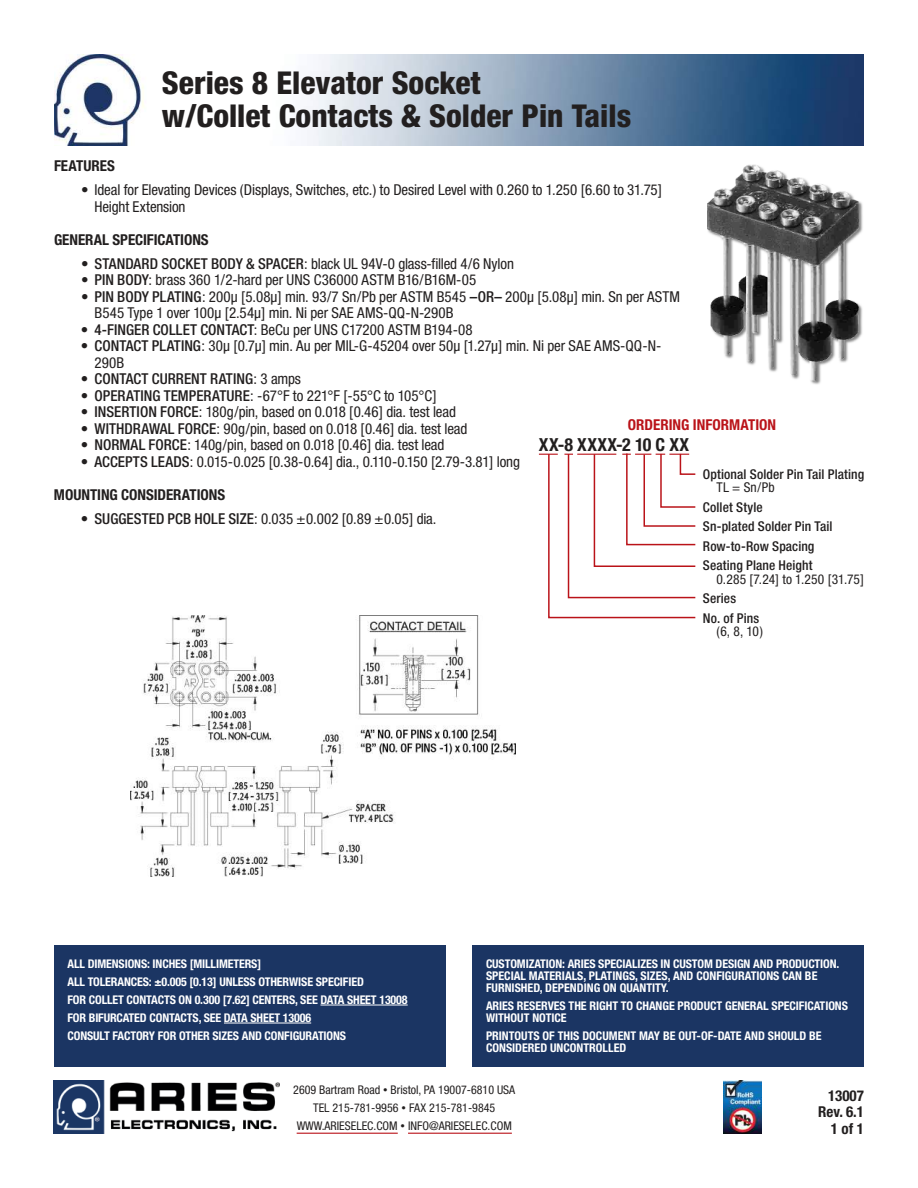
<style>
.page{position:relative;width:918px;height:1188px;background:#fff}
.page>*{position:absolute;margin:0;border:0;box-sizing:border-box;transform-origin:0 0}
.t1{font:800 condensed 31.5px/33px "Helvetica Neue";color:#221f1f}
.t2{font:700 condensed 18px "Helvetica Neue";letter-spacing:.025em;color:#221f1f}
.t3{font:condensed 15px/16.5px "Helvetica Neue";letter-spacing:-.005em;color:#221f1f}
.t4{font:700 condensed 15px/16.5px "Helvetica Neue";color:#221f1f;text-align:right}
.t5{font:500 condensed 15px "Helvetica Neue";letter-spacing:.005em;color:#221f1f}
.t6{font:700 condensed 15px "Helvetica Neue";color:#ba1319}
.t7{font:500 condensed 13.5px/19.5px "Helvetica Neue";letter-spacing:.01em;color:#221f1f}
.t8{font:condensed 13.5px "Helvetica Neue";letter-spacing:.01em;color:#221f1f}
.t9{font:700 condensed 12px/12px "Helvetica Neue";letter-spacing:-.01em;color:#fff}
.t10{font:condensed 12px/18px "Helvetica Neue";color:#221f1f;text-align:center}
.s1{font-weight:500}
.s2{font-weight:400}
.s3{font-size:9px}
</style>
<div class="page">
<img style="left:54px;top:54px;width:810px;height:92px">
<hr style="left:297px;top:1133px;width:101px;height:1px;background:#ba1319">
<hr style="left:408px;top:1133px;width:104px;height:1px;background:#ba1319">
<img style="left:54px;top:1080px;width:225px;height:54px">
<img style="left:724px;top:1080px;width:37px;height:54px">
<div style="left:473px;top:945px;width:391px;height:121px;background:#1b3563"></div>
<div style="left:54px;top:945px;width:391px;height:121px;background:#1b3563"></div>
<hr style="left:320px;top:1005px;width:88px;height:1px;background:#fff">
<hr style="left:224px;top:1023px;width:87px;height:1px;background:#fff">
<img style="left:707px;top:164px;width:156px;height:221px">
<svg style="left:539px;top:453px;width:157px;height:166px"></svg>
<img style="left:131px;top:615px;width:385px;height:261px">
<h1 class="t1" style="left:162px;top:66px;width:471px">Series 8 Elevator Socket<br>w/Collet Contacts &amp; Solder Pin Tails</h1>
<p class="t4" style="left:54px;top:159px;width:62px">FEATURES</p>
<p class="t3" style="left:94px;top:181px;width:569px;text-indent:-14px">• Ideal for Elevating Devices (Displays, Switches, etc.) to Desired Level with 0.260 to 1.250 [6.60 to 31.75]<br>Height Extension</p>
<p class="t4" style="left:54px;top:232px;width:156px">GENERAL SPECIFICATIONS</p>
<p class="t3" style="left:81px;top:255px;width:435px">• <span class="s1">STANDARD SOCKET BODY &amp; SPACER</span>: black UL 94V-0 glass-filled 4/6 Nylon</p>
<p class="t3" style="left:81px;top:271px;width:397px">• <span class="s1">PIN BODY</span>: brass 360 1/2-hard per UNS C36000 ASTM B16/B16M-05</p>
<p class="t3" style="left:94px;top:288px;width:587px;text-indent:-13px">• <span class="s1">PIN BODY PLATING</span>: 200µ [5.08µ] min. 93/7 Sn/Pb per ASTM B545 <span class="s1">–OR–</span> 200µ [5.08µ] min. Sn per ASTM<br>B545 Type 1 over 100µ [2.54µ] min. Ni per SAE AMS-QQ-N-290B</p>
<p class="t3" style="left:81px;top:321px;width:393px">• <span class="s1">4-FINGER COLLET CONTACT</span>: BeCu per UNS C17200 ASTM B194-08</p>
<p class="t3" style="left:94px;top:337px;width:568px;text-indent:-14px">• <span class="s1">CONTACT PLATING</span>: 30µ [0.7µ] min. Au per MIL-G-45204 over 50µ [1.27µ] min. Ni per SAE AMS-QQ-N-<br>290B</p>
<p class="t5" style="left:81px;top:373px;width:222px"><span class="s2">•</span> CONTACT CURRENT RATING<span class="s2">: 3 amps</span></p>
<p class="t3" style="left:81px;top:387px;width:357px">• <span class="s1">OPERATING TEMPERATURE</span>: -67°F to 221°F [-55°C to 105°C]</p>
<p class="t3" style="left:81px;top:403px;width:376px">• <span class="s1">INSERTION FORCE</span>: 180g/pin, based on 0.018 [0.46] dia. test lead</p>
<p class="t3" style="left:81px;top:420px;width:388px">• <span class="s1">WITHDRAWAL FORCE</span>: 90g/pin, based on 0.018 [0.46] dia. test lead</p>
<p class="t3" style="left:81px;top:436px;width:365px">• <span class="s1">NORMAL FORCE</span>: 140g/pin, based on 0.018 [0.46] dia. test lead</p>
<p class="t3" style="left:81px;top:453px;width:440px">• <span class="s1">ACCEPTS LEADS</span>: 0.015-0.025 [0.38-0.64] dia., 0.110-0.150 [2.79-3.81] long</p>
<p class="t4" style="left:54px;top:487px;width:173px">MOUNTING CONSIDERATIONS</p>
<p class="t3" style="left:81px;top:510px;width:357px">• <span class="s1">SUGGESTED PCB HOLE SIZE</span>: 0.035 ±0.002 [0.89 ±0.05] dia.</p>
<p class="t6" style="left:628px;top:419px;width:150px">ORDERING INFORMATION</p>
<p class="t2" style="left:539px;top:438px;width:152px">XX-8 XXXX-2 10 C XX</p>
<p class="t7" style="left:703px;top:466px;width:163px">Optional Solder Pin Tail Plating</p>
<p class="t8" style="left:716px;top:480px;width:60px">TL = Sn/Pb</p>
<p class="t7" style="left:703px;top:499px;width:131px">Collet Style<br>Sn-plated Solder Pin Tail<br>Row-to-Row Spacing<br>Seating Plane Height</p>
<p class="t8" style="left:716px;top:571px;width:149px">0.285 [7.24] to 1.250 [31.75]</p>
<p class="t7" style="left:703px;top:590px;width:58px">Series<br>No. of Pins</p>
<p class="t8" style="left:716px;top:624px;width:48px">(6, 8, 10)</p>
<p class="t9" style="left:67px;top:956px;width:342px;line-height:18px">ALL DIMENSIONS: INCHES [MILLIMETERS]<br>ALL TOLERANCES: ±0.005 [0.13] UNLESS OTHERWISE SPECIFIED<br>FOR COLLET CONTACTS ON 0.300 [7.62] CENTERS, SEE DATA SHEET 13008<br>FOR BIFURCATED CONTACTS, SEE DATA SHEET 13006<br>CONSULT FACTORY FOR OTHER SIZES AND CONFIGURATIONS</p>
<p class="t9" style="left:486px;top:959px;width:355px">CUSTOMIZATION: ARIES SPECIALIZES IN CUSTOM DESIGN AND PRODUCTION.<br>SPECIAL MATERIALS, PLATINGS, SIZES, AND CONFIGURATIONS CAN BE<br>FURNISHED, DEPENDING ON QUANTITY.</p>
<p class="t9" style="left:486px;top:1001px;width:364px">ARIES RESERVES THE RIGHT TO CHANGE PRODUCT GENERAL SPECIFICATIONS<br>WITHOUT NOTICE</p>
<p class="t9" style="left:486px;top:1031px;width:337px">PRINTOUTS OF THIS DOCUMENT MAY BE OUT-OF-DATE AND SHOULD BE<br>CONSIDERED UNCONTROLLED</p>
<p class="t10" style="left:293px;top:1082px;width:223px">2609 Bartram Road <span class="s3">•</span> Bristol, PA 19007-6810 USA<br>TEL 215-781-9956 <span class="s3">•</span> FAX 215-781-9845<br>WWW.ARIESELEC.COM <span class="s3">•</span> INFO@ARIESELEC.COM</p>
<p class="t4" style="left:818px;top:1088px;width:47px">13007<br>Rev. 6.1<br>1 of 1</p>
</div>
